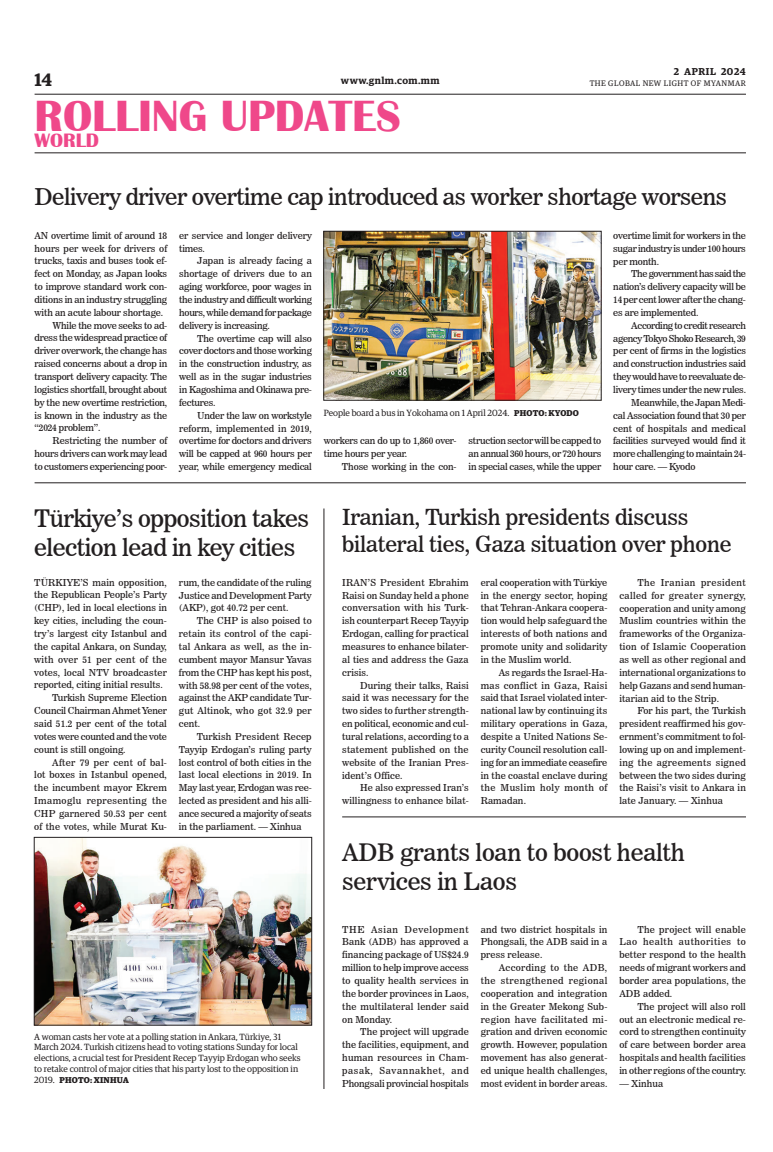
<style>
.page{position:relative;width:773px;height:1152px;background:#fff}
.page>*{position:absolute;margin:0;border:0;box-sizing:border-box;transform-origin:0 0}
.t1{font:700 45px "Britannic";color:#ef488a}
._2_Clm_Head{font:24px/28.8px "News 706 BT Roman C";letter-spacing:-.02em;color:#231f20}
._2_Clm_Head-2{font:23px "News 706 BT Roman C";letter-spacing:-.02em;color:#231f20}
._2_Clm_Head-3{font:22px/26.4px "News 706 BT Roman C";letter-spacing:-.01em;color:#231f20}
.t2{font:700 20px "Britannic";color:#ef488a}
.t3{font:600 18px "Guardian Egyp";color:#231f20}
.t4{font:600 10px "Guardian Egyp";letter-spacing:.05em;color:#231f20}
._2nd_Body{font:9.5px/12.9px "News 706 BT Roman C";letter-spacing:-.01em;color:#231f20;text-align:justify}
.Normal_Para{font:9.5px/12.9px "News 706 BT Roman C";letter-spacing:.005em;color:#231f20;text-align:justify}
._2nd_Body-2{font:9.5px/12.9px "News 706 BT Roman C";letter-spacing:.01em;color:#231f20;text-align:right}
.t5{font:9px/10.8px "Guardian Egyp";color:#231f20}
.t6{font:700 8.5px "Guardian Egyp";letter-spacing:.02em;color:#231f20}
.t7{font:8px "Guardian Egyp";letter-spacing:.06em;color:#231f20}
.s1{font-weight:700;font-size:8.5px}
.s2{font-weight:400;font-size:9px}
</style>
<div class="page">
<hr style="left:35px;top:94px;width:711px;height:1px;background:#231f20">
<hr style="left:35px;top:152px;width:711px;height:1px;background:#231f20">
<img style="left:325px;top:233px;width:274px;height:165px">
<div style="left:323px;top:231px;width:278px;height:169px;border:1px solid #231f20"></div>
<img style="left:36px;top:839px;width:274px;height:184px">
<div style="left:34px;top:837px;width:278px;height:188px;border:1px solid #231f20"></div>
<hr style="left:342px;top:817px;width:404px;height:1px;background:#231f20">
<hr style="left:324px;top:509px;width:1px;height:580px;background:#231f20">
<hr style="left:35px;top:483px;width:711px;height:1px;background:#231f20">
<p class="t4" style="left:673px;top:64px;width:74px">2 APRIL 2024</p>
<h3 class="t3" style="left:35px;top:67px;width:19px">14</h3>
<p class="t4" style="left:341px;top:73px;width:100px">www.gnlm.com.mm</p>
<p class="t7" style="left:589px;top:78px;width:158px">THE GLOBAL NEW LIGHT OF MYANMAR</p>
<h1 class="t1" style="left:35px;top:91px;width:368px">ROLLING UPDATES</h1>
<h3 class="t2" style="left:35px;top:129px;width:66px">WORLD</h3>
<p class="_2_Clm_Head-2" style="left:35px;top:183px;width:694px">Delivery driver overtime cap introduced as worker shortage worsens</p>
<p class="Normal_Para" style="left:35px;top:229px;width:134px">AN overtime limit of around 18 hours per week for drivers of trucks, taxis and buses took ef&shy;fect on Monday, as Japan looks to improve standard work con&shy;ditions in an industry struggling with an acute labour shortage.</p>
<p class="_2nd_Body" style="left:35px;top:319px;width:134px;text-indent:18px">While the move seeks to ad&shy;dress the widespread practice of driver overwork, the change has raised concerns about a drop in transport delivery capacity. The logistics shortfall, brought about by the new overtime restriction, is known in the industry as the “2024 problem”.</p>
<p class="_2nd_Body" style="left:35px;top:434px;width:134px;text-indent:18px">Restricting the number of hours drivers can work may lead to customers experiencing poor-</p>
<p class="_2nd_Body" style="left:179px;top:229px;width:134px">er service and longer delivery times.</p>
<p class="_2nd_Body" style="left:179px;top:255px;width:134px;text-indent:18px">Japan is already facing a shortage of drivers due to an aging workforce, poor wages in the industry and difficult working hours, while demand for package delivery is increasing.</p>
<p class="_2nd_Body" style="left:179px;top:332px;width:134px;text-indent:18px">The overtime cap will also cover doctors and those working in the construction industry, as well as in the sugar industries in Kagoshima and Okinawa pre&shy;fectures.</p>
<p class="_2nd_Body" style="left:179px;top:409px;width:134px;text-indent:18px">Under the law on workstyle reform, implemented in 2019, overtime for doctors and drivers will be capped at 960 hours per year, while emergency medical</p>
<p class="_2nd_Body" style="left:613px;top:229px;width:134px">overtime limit for workers in the sugar industry is under 100 hours per month.</p>
<p class="_2nd_Body" style="left:613px;top:267px;width:134px;text-indent:18px">The government has said the nation’s delivery capacity will be 14 per cent lower after the chang&shy;es are implemented.</p>
<p class="_2nd_Body" style="left:613px;top:319px;width:134px;text-indent:18px">According to credit research agency Tokyo Shoko Research, 39 per cent of firms in the logistics and construction industries said they would have to reevaluate de&shy;livery times under the new rules.</p>
<p class="_2nd_Body" style="left:613px;top:396px;width:134px;text-indent:18px">Meanwhile, the Japan Medi&shy;cal Association found that 30 per cent of hospitals and medical facilities surveyed would find it more challenging to maintain 24- hour care. — Kyodo</p>
<p class="t5" style="left:324px;top:407px;width:257px">People board a bus in Yokohama on 1 April 2024. <span class="s1">PHOTO: KYODO</span></p>
<p class="_2nd_Body" style="left:324px;top:435px;width:134px">workers can do up to 1,860 over&shy;time hours per year.</p>
<p class="_2nd_Body" style="left:342px;top:460px;width:116px">Those working in the con-</p>
<p class="_2nd_Body" style="left:468px;top:435px;width:134px">struction sector will be capped to an annual 360 hours, or 720 hours in special cases, while the upper</p>
<p class="_2_Clm_Head" style="left:34px;top:504px;width:276px">Türkiye’s opposition takes election lead in key cities</p>
<p class="Normal_Para" style="left:34px;top:576px;width:134px">TÜRKIYE’S main opposition, the Republican People’s Party (CHP), led in local elections in key cities, including the coun&shy;try’s largest city Istanbul and the capital Ankara, on Sunday, with over 51 per cent of the votes, local NTV broadcaster reported, citing initial results.</p>
<p class="_2nd_Body" style="left:34px;top:691px;width:134px;text-indent:18px">Turkish Supreme Election Council Chairman Ahmet Yener said 51.2 per cent of the total votes were counted and the vote count is still ongoing.</p>
<p class="_2nd_Body" style="left:34px;top:756px;width:134px;text-indent:18px">After 79 per cent of bal&shy;lot boxes in Istanbul opened, the incumbent mayor Ekrem Imamoglu representing the CHP garnered 50.53 per cent of the votes, while Murat Ku-</p>
<p class="_2nd_Body" style="left:179px;top:576px;width:134px">rum, the candidate of the ruling Justice and Development Party (AKP), got 40.72 per cent.</p>
<p class="_2nd_Body" style="left:179px;top:614px;width:134px;text-indent:18px">The CHP is also poised to retain its control of the capi&shy;tal Ankara as well, as the in&shy;cumbent mayor Mansur Yavas from the CHP has kept his post, with 58.98 per cent of the votes, against the AKP candidate Tur&shy;gut Altinok, who got 32.9 per cent.</p>
<p class="_2nd_Body" style="left:179px;top:730px;width:134px;text-indent:18px">Turkish President Recep Tayyip Erdogan’s ruling party lost control of both cities in the last local elections in 2019. In May last year, Erdogan was ree&shy;lected as president and his alli&shy;ance secured a majority of seats in the parliament. — Xinhua</p>
<p class="t5" style="left:34px;top:1030px;width:268px">A woman casts her vote at a polling station in Ankara, Türkiye, 31<br>March 2024. Turkish citizens head to voting stations Sunday for local elections, a crucial test for President Recep Tayyip Erdogan who seeks to retake control of major cities that his party lost to the opposition in</p>
<p class="t6" style="left:34px;top:1073px;width:96px"><span class="s2">2019.</span> PHOTO: XINHUA</p>
<p class="_2_Clm_Head-3" style="left:342px;top:504px;width:391px">Iranian, Turkish presidents discuss bilateral ties, Gaza situation over phone</p>
<p class="Normal_Para" style="left:342px;top:576px;width:128px">IRAN’S President Ebrahim Raisi on Sunday held a phone conversation with his Turk&shy;ish counterpart Recep Tayyip Erdogan, calling for practical measures to enhance bilater&shy;al ties and address the Gaza crisis.</p>
<p class="_2nd_Body" style="left:342px;top:679px;width:128px;text-indent:18px">During their talks, Raisi said it was necessary for the two sides to further strength&shy;en political, economic and cul&shy;tural relations, according to a statement published on the website of the Iranian Pres&shy;ident’s Office.</p>
<p class="_2nd_Body-2" style="left:342px;top:781px;width:128px">He also expressed Iran’s willingness to enhance bilat-</p>
<p class="_2nd_Body" style="left:481px;top:576px;width:128px">eral cooperation with Türkiye in the energy sector, hoping that Tehran-Ankara coopera&shy;tion would help safeguard the interests of both nations and promote unity and solidarity in the Muslim world.</p>
<p class="_2nd_Body" style="left:481px;top:666px;width:128px;text-indent:18px">As regards the Israel-Ha&shy;mas conflict in Gaza, Raisi said that Israel violated inter&shy;national law by continuing its military operations in Gaza, despite a United Nations Se&shy;curity Council resolution call&shy;ing for an immediate ceasefire in the coastal enclave during the Muslim holy month of Ramadan.</p>
<p class="_2nd_Body" style="left:619px;top:576px;width:128px;text-indent:18px">The Iranian president called for greater synergy, cooperation and unity among Muslim countries within the frameworks of the Organiza&shy;tion of Islamic Cooperation as well as other regional and international organizations to help Gazans and send human&shy;itarian aid to the Strip.</p>
<p class="_2nd_Body" style="left:619px;top:704px;width:128px;text-indent:18px">For his part, the Turkish president reaffirmed his gov&shy;ernment’s commitment to fol&shy;lowing up on and implement&shy;ing the agreements signed between the two sides during the Raisi’s visit to Ankara in late January. — Xinhua</p>
<p class="_2_Clm_Head" style="left:342px;top:838px;width:344px">ADB grants loan to boost health services in Laos</p>
<p class="Normal_Para" style="left:342px;top:923px;width:128px">THE Asian Development Bank (ADB) has approved a financing package of US$24.9 million to help improve access to quality health services in the border provinces in Laos, the multilateral lender said on Monday.</p>
<p class="_2nd_Body" style="left:342px;top:1025px;width:128px;text-indent:18px">The project will upgrade the facilities, equipment, and human resources in Cham&shy;pasak, Savannakhet, and Phongsali provincial hospitals</p>
<p class="_2nd_Body" style="left:481px;top:923px;width:128px">and two district hospitals in Phongsali, the ADB said in a press release.</p>
<p class="_2nd_Body" style="left:481px;top:961px;width:128px;text-indent:18px">According to the ADB, the strengthened regional cooperation and integration in the Greater Mekong Sub&shy;region have facilitated mi&shy;gration and driven economic growth. However, population movement has also generat&shy;ed unique health challenges, most evident in border areas.</p>
<p class="_2nd_Body" style="left:619px;top:923px;width:128px;text-indent:18px">The project will enable Lao health authorities to better respond to the health needs of migrant workers and border area populations, the ADB added.</p>
<p class="_2nd_Body" style="left:619px;top:1000px;width:128px;text-indent:18px">The project will also roll out an electronic medical re&shy;cord to strengthen continuity of care between border area hospitals and health facilities in other regions of the country.</p>
<p class="_2nd_Body" style="left:619px;top:1077px;width:45px">— Xinhua</p>
</div>
